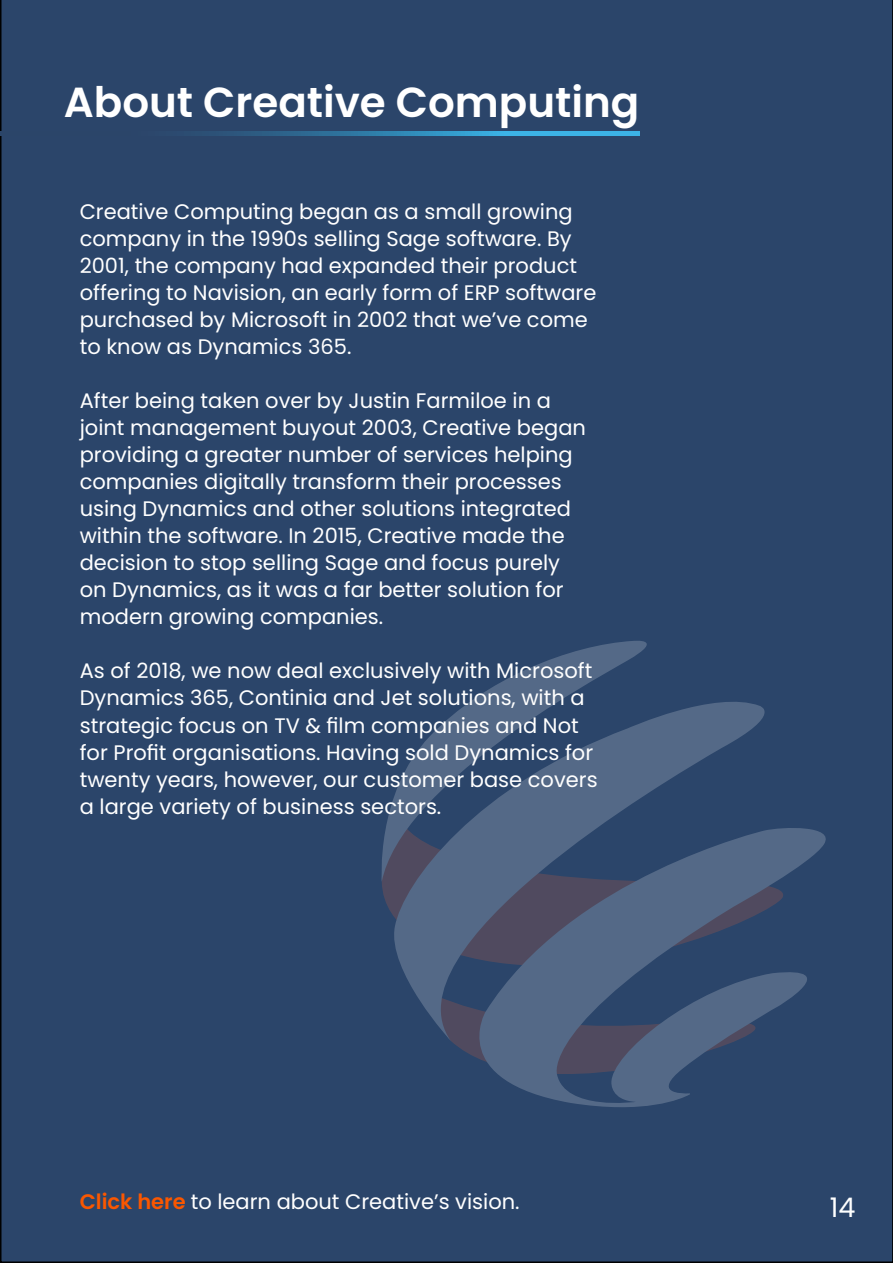
<style>
.page{position:relative;width:893px;height:1263px;background:#2b456a}
.page>*{position:absolute;margin:0;border:0;box-sizing:border-box;transform-origin:0 0}
.t1{font:600 42px "Poppins";color:#fff}
.t2{font:27px "Poppins";color:#fff}
.t3{font:21px/27px "Poppins";color:#fff}
.s1{font-weight:600;color:#fa5700}
</style>
<div class="page">
<svg style="left:0;top:131px;width:640px;height:5px;background:#3176a1"></svg>
<svg style="left:446px;top:825px;width:401px;height:290px;background:#364d70"></svg>
<svg style="left:386px;top:689px;width:398px;height:352px;background:#445776"></svg>
<svg style="left:375px;top:640px;width:293px;height:242px;background:#3e5576"></svg>
<h1 class="t1" style="left:64px;top:78px;width:577px">About Creative Computing</h1>
<p class="t3" style="left:80px;top:199px;width:518px">Creative Computing began as a small growing company in the 1990s selling Sage software. By 2001, the company had expanded their product offering to Navision, an early form of ERP software purchased by Microsoft in 2002 that we’ve come to know as Dynamics 365.</p>
<p class="t3" style="left:80px;top:388px;width:508px">After being taken over by Justin Farmiloe in a joint management buyout 2003, Creative began providing a greater number of services helping companies digitally transform their processes using Dynamics and other solutions integrated within the software. In 2015, Creative made the decision to stop selling Sage and focus purely on Dynamics, as it was a far better solution for modern growing companies.</p>
<p class="t3" style="left:80px;top:658px;width:519px">As of 2018, we now deal exclusively with Microsoft Dynamics 365, Continia and Jet solutions, with a strategic focus on TV &amp; film companies and Not for Profit organisations. Having sold Dynamics for twenty years, however, our customer base covers a large variety of business sectors.</p>
<p class="t3" style="left:80px;top:1188px;width:441px"><span class="s1">Click here</span> to learn about Creative’s vision.</p>
<p class="t2" style="left:826px;top:1191px;width:27px">14</p>
<p class="t2" style="left:830px;top:1192px;width:27px">14</p>
</div>
